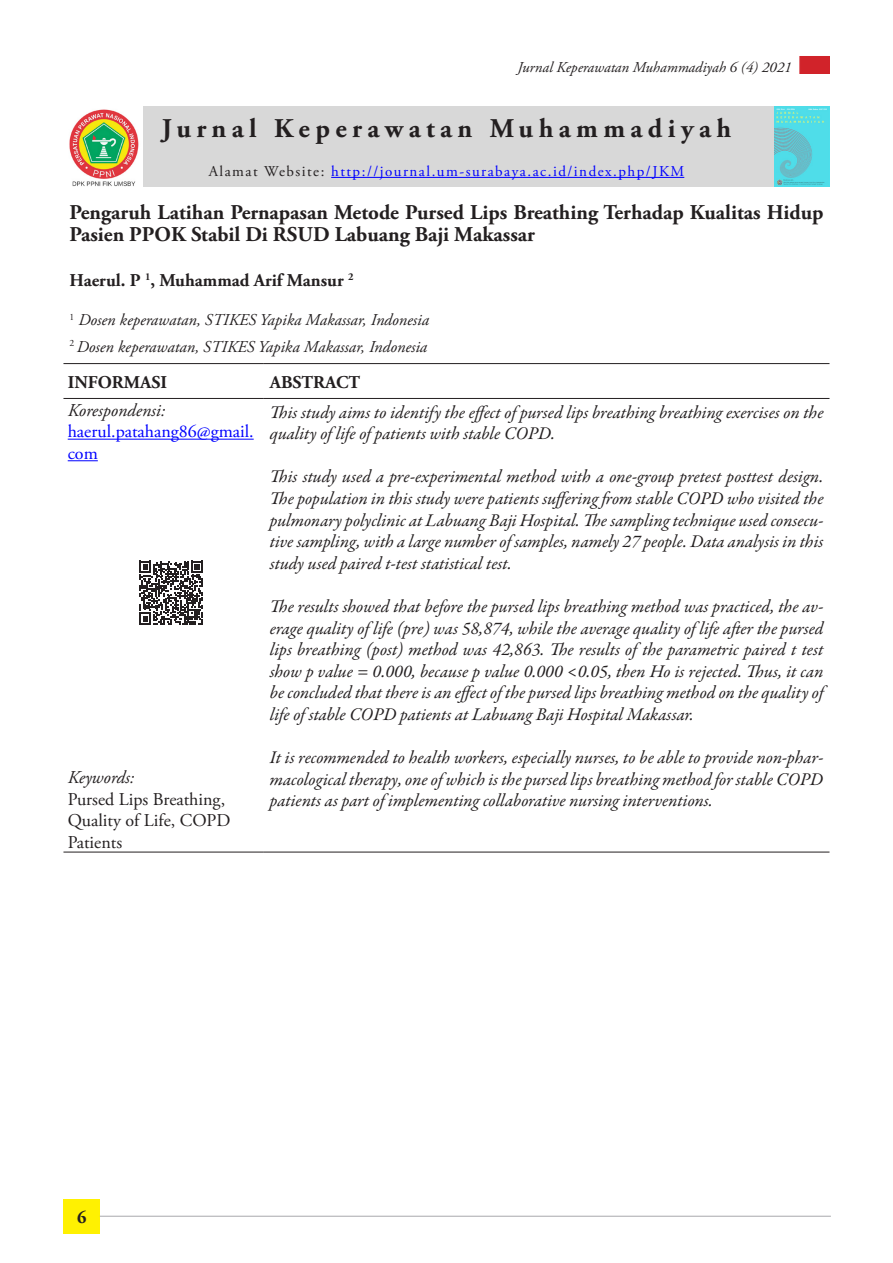
<style>
.page{position:relative;width:893px;height:1263px;background:#fff}
.page>*{position:absolute;margin:0;border:0;box-sizing:border-box;transform-origin:0 0}
.t1{font:700 27px "Adobe Garamond Pro";letter-spacing:.2em;color:#231f20}
.t2{font:700 21px/21.8px "Adobe Garamond Pro";color:#231f20}
.t3{font:italic 18px/21.6px "Garamond Premr Pro";letter-spacing:-.005em;color:#231f20;text-align:justify}
.t4{font:700 18px "Adobe Garamond Pro";color:#231f20}
.t5{font:18px/21.6px "Adobe Garamond Pro";color:#231f20}
.t6{font:18px/21.6px "Adobe Garamond Pro";color:#00f}
.t7{font:italic 18px "Adobe Garamond Pro";color:#231f20}
.t8{font:italic 16.5px "Adobe Garamond Pro";color:#231f20}
.t9{font:15px "Adobe Garamond Pro";letter-spacing:.1em;color:#00f}
.t10{font:italic 15px "Adobe Garamond Pro";color:#231f20}
.s1{color:#231f20}
</style>
<div class="page">
<div style="left:64px;top:1199px;width:36px;height:34px;background:#fff101"></div>
<div style="left:799px;top:56px;width:31px;height:18px;background:#d1232a"></div>
<hr style="left:100px;top:1216px;width:731px;height:1px;background:#a8a9ad">
<div style="left:63px;top:106px;width:766px;height:81px;background:#d8d8d8"></div>
<hr style="left:63px;top:852px;width:201px;height:1px;background:#231f20">
<hr style="left:264px;top:852px;width:565px;height:1px;background:#231f20">
<hr style="left:63px;top:363px;width:201px;height:1px;background:#231f20">
<hr style="left:264px;top:363px;width:565px;height:1px;background:#231f20">
<hr style="left:63px;top:398px;width:201px;height:1px;background:#231f20">
<hr style="left:264px;top:398px;width:565px;height:1px;background:#231f20">
<hr style="left:331px;top:177px;width:353px;height:1px;background:#00f">
<hr style="left:68px;top:439px;width:186px;height:1px;background:#00f">
<hr style="left:68px;top:460px;width:30px;height:1px;background:#00f">
<img style="left:775px;top:106px;width:54px;height:81px">
<img style="left:64px;top:106px;width:78px;height:81px">
<svg style="left:139px;top:561px;width:64px;height:64px"></svg>
<p class="t10" style="left:518px;top:58px;width:276px">Jurnal Keperawatan Muhammadiyah 6 (4) 2021</p>
<p class="t1" style="left:162px;top:113px;width:571px">Jurnal Keperawatan Muhammadiyah</p>
<p class="t9" style="left:209px;top:162px;width:477px"><span class="s1">Alamat Website:</span> http://journal.um-surabaya.ac.id/index.php/JKM</p>
<p class="t2" style="left:69px;top:202px;width:755px">Pengaruh Latihan Pernapasan Metode Pursed Lips Breathing Terhadap Kualitas Hidup<br>Pasien PPOK Stabil Di RSUD Labuang Baji Makassar</p>
<p class="t4" style="left:69px;top:270px;width:285px">Haerul. P <sup>1</sup>, Muhammad Arif Mansur <sup>2</sup></p>
<p class="t8" style="left:69px;top:310px;width:361px"><sup>1</sup> Dosen keperawatan, STIKES Yapika Makassar, Indonesia</p>
<p class="t8" style="left:69px;top:336px;width:359px"><sup>2</sup> Dosen keperawatan, STIKES Yapika Makassar, Indonesia</p>
<p class="t4" style="left:68px;top:371px;width:101px">INFORMASI</p>
<p class="t4" style="left:270px;top:371px;width:92px">ABSTRACT</p>
<p class="t7" style="left:68px;top:399px;width:99px">Korespondensi:</p>
<p class="t6" style="left:68px;top:421px;width:187px">haerul.patahang86@gmail. com</p>
<p class="t3" style="left:270px;top:402px;width:555px">This study aims to identify the effect of pursed lips breathing breathing exercises on the quality of life of patients with stable COPD.</p>
<p class="t3" style="left:270px;top:467px;width:555px">This study used a pre-experimental method with a one-group pretest posttest design.<br>The population in this study were patients suffering from stable COPD who visited the pulmonary polyclinic at Labuang Baji Hospital. The sampling technique used consecu&shy;tive sampling, with a large number of samples, namely 27 people. Data analysis in this study used paired t-test statistical test.</p>
<p class="t3" style="left:270px;top:596px;width:555px">The results showed that before the pursed lips breathing method was practiced, the av&shy;erage quality of life (pre) was 58,874, while the average quality of life after the pursed lips breathing (post) method was 42,863. The results of the parametric paired t test show p value = 0.000, because p value 0.000 &lt;0.05, then Ho is rejected. Thus, it can be concluded that there is an effect of the pursed lips breathing method on the quality of life of stable COPD patients at Labuang Baji Hospital Makassar.</p>
<p class="t3" style="left:270px;top:748px;width:555px">It is recommended to health workers, especially nurses, to be able to provide non-phar&shy;macological therapy, one of which is the pursed lips breathing method for stable COPD patients as part of implementing collaborative nursing interventions.</p>
<p class="t7" style="left:68px;top:766px;width:68px">Keywords:</p>
<p class="t5" style="left:68px;top:789px;width:164px">Pursed Lips Breathing,<br>Quality of Life, COPD<br>Patients</p>
<p class="t4" style="left:77px;top:1206px;width:11px">6</p>
</div>
